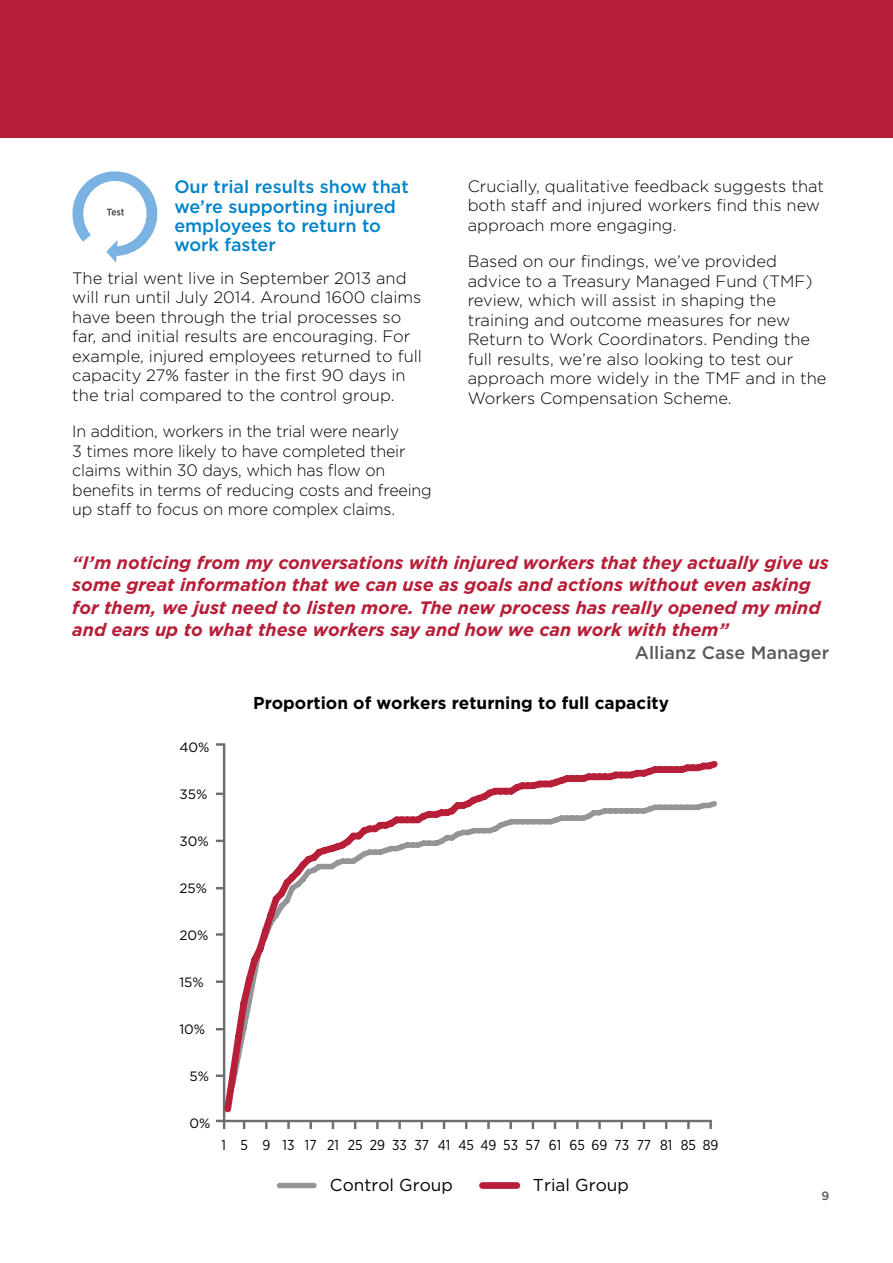
<style>
.page{position:relative;width:893px;height:1263px;background:#fff}
.page>*{position:absolute;margin:0;border:0;box-sizing:border-box;transform-origin:0 0}
.t1{font:italic 700 18px/22.5px "Gotham";color:#b71f38}
.t2{font:500 18px/19.5px "Gotham";color:#0083ca}
.t3{font:500 18px "Gotham";color:#59595c}
.t4{font:700 17.25px "Gotham";color:#000}
.t5{font:17.25px "Gotham";color:#000}
.t6{font:300 16.5px/19.5px "Gotham";color:#000}
.t7{font:14.4px "Gotham Narrow";color:#000}
.t8{font:13.5px "Gotham";color:#000}
.t9{font:500 12px "Gotham";color:#59595c}
</style>
<div class="page">
<div style="left:0;top:0;width:893px;height:138px;background:#b71f38"></div>
<hr style="left:223px;top:744px;width:2px;height:377px;background:#6d6e71">
<hr style="left:224px;top:1120px;width:488px;height:2px;background:#6d6e71">
<svg style="left:220px;top:756px;width:498px;height:360px"></svg>
<div style="left:279px;top:1183px;width:35px;height:5px;background:#939598"></div>
<div style="left:482px;top:1182px;width:35px;height:7px;background:#b71f38"></div>
<svg style="left:216px;top:743px;width:9px;height:3px"></svg>
<svg style="left:216px;top:793px;width:8px;height:2px"></svg>
<svg style="left:216px;top:840px;width:8px;height:2px"></svg>
<svg style="left:216px;top:887px;width:8px;height:2px"></svg>
<svg style="left:216px;top:933px;width:8px;height:3px"></svg>
<svg style="left:216px;top:980px;width:8px;height:3px"></svg>
<svg style="left:216px;top:1028px;width:8px;height:2px"></svg>
<svg style="left:216px;top:1074px;width:8px;height:3px"></svg>
<svg style="left:216px;top:1120px;width:9px;height:9px"></svg>
<svg style="left:243px;top:1122px;width:2px;height:7px"></svg>
<svg style="left:265px;top:1122px;width:3px;height:7px"></svg>
<svg style="left:287px;top:1122px;width:3px;height:7px"></svg>
<svg style="left:310px;top:1122px;width:2px;height:7px"></svg>
<svg style="left:332px;top:1122px;width:2px;height:7px"></svg>
<svg style="left:354px;top:1122px;width:2px;height:7px"></svg>
<svg style="left:376px;top:1122px;width:3px;height:7px"></svg>
<svg style="left:398px;top:1122px;width:3px;height:7px"></svg>
<svg style="left:421px;top:1122px;width:2px;height:7px"></svg>
<svg style="left:443px;top:1122px;width:2px;height:7px"></svg>
<svg style="left:465px;top:1122px;width:2px;height:7px"></svg>
<svg style="left:487px;top:1122px;width:3px;height:7px"></svg>
<svg style="left:509px;top:1122px;width:3px;height:7px"></svg>
<svg style="left:532px;top:1122px;width:2px;height:7px"></svg>
<svg style="left:554px;top:1122px;width:2px;height:7px"></svg>
<svg style="left:576px;top:1122px;width:3px;height:7px"></svg>
<svg style="left:598px;top:1122px;width:3px;height:7px"></svg>
<svg style="left:621px;top:1122px;width:2px;height:7px"></svg>
<svg style="left:643px;top:1122px;width:2px;height:7px"></svg>
<svg style="left:665px;top:1122px;width:2px;height:7px"></svg>
<svg style="left:687px;top:1122px;width:3px;height:7px"></svg>
<svg style="left:709px;top:1122px;width:3px;height:7px"></svg>
<svg style="left:72px;top:171px;width:86px;height:92px"></svg>
<p class="t2" style="left:174px;top:177px;width:236px">Our trial results show that we’re supporting injured employees to return to work faster</p>
<p class="t6" style="left:72px;top:268px;width:351px">The trial went live in September 2013 and will run until July 2014. Around 1600 claims have been through the trial processes so far, and initial results are encouraging. For example, injured employees returned to full capacity 27% faster in the first 90 days in the trial compared to the control group.</p>
<p class="t6" style="left:72px;top:421px;width:361px">In addition, workers in the trial were nearly<br>3 times more likely to have completed their claims within 30 days, which has flow on benefits in terms of reducing costs and freeing up staff to focus on more complex claims.</p>
<p class="t6" style="left:468px;top:176px;width:358px">Crucially, qualitative feedback suggests that both staff and injured workers find this new approach more engaging.</p>
<p class="t6" style="left:468px;top:251px;width:360px">Based on our findings, we’ve provided advice to a Treasury Managed Fund (TMF) review, which will assist in shaping the training and outcome measures for new Return to Work Coordinators. Pending the full results, we’re also looking to test our approach more widely in the TMF and in the Workers Compensation Scheme.</p>
<p class="t1" style="left:72px;top:551px;width:758px">“I’m noticing from my conversations with injured workers that they actually give us some great information that we can use as goals and actions without even asking for them, we just need to listen more. The new process has really opened my mind and ears up to what these workers say and how we can work with them”</p>
<p class="t3" style="left:635px;top:640px;width:196px">Allianz Case Manager</p>
<p class="t8" style="left:179px;top:738px;width:32px">40%</p>
<p class="t8" style="left:179px;top:785px;width:29px">35%</p>
<p class="t8" style="left:179px;top:832px;width:31px">30%</p>
<p class="t8" style="left:179px;top:879px;width:29px">25%</p>
<p class="t8" style="left:179px;top:926px;width:31px">20%</p>
<p class="t8" style="left:179px;top:973px;width:26px">15%</p>
<p class="t8" style="left:179px;top:1021px;width:27px">10%</p>
<p class="t4" style="left:253px;top:692px;width:417px">Proportion of workers returning to full capacity</p>
<p class="t8" style="left:189px;top:1068px;width:21px">5%</p>
<p class="t8" style="left:189px;top:1115px;width:22px">0%</p>
<p class="t7" style="left:222px;top:1136px;width:498px">1 5 9 13 17 21 25293337 41 45495357 61 65697377 81 8589</p>
<p class="t5" style="left:330px;top:1173px;width:124px">Control Group</p>
<p class="t5" style="left:533px;top:1173px;width:97px">Trial Group</p>
<p class="t9" style="left:821px;top:1188px;width:9px">9</p>
</div>
